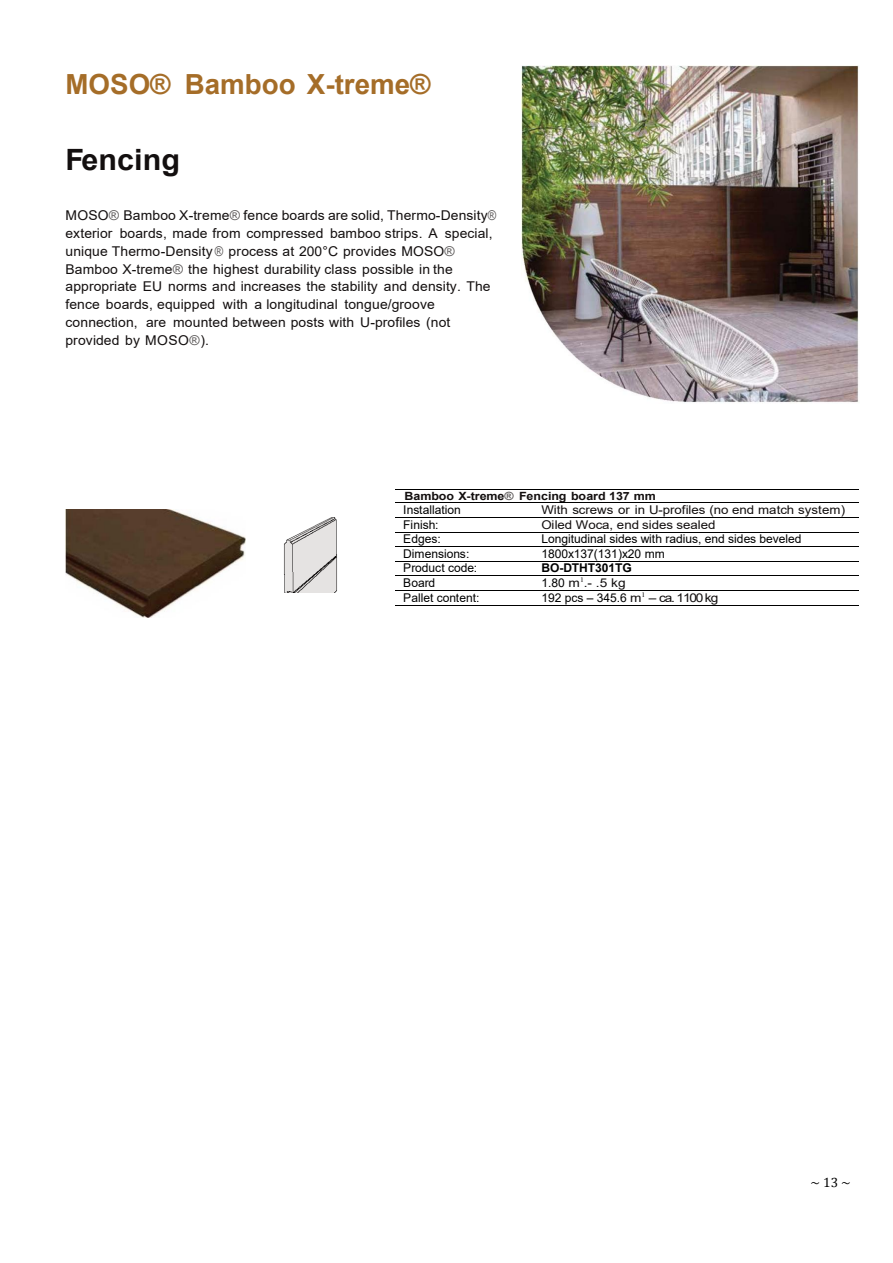
<style>
.page{position:relative;width:893px;height:1263px;background:#fff}
.page>*{position:absolute;margin:0;border:0;box-sizing:border-box;transform-origin:0 0}
.t1{font:700 29.4px "Arial";letter-spacing:.005em;color:#130f0f;scale:1.04 1}
.t2{font:700 27.75px "Arial";color:#a56d28}
.t3{font:13.5px/17.9px "Arial";letter-spacing:.01em;color:#130f0f}
.t4{font:13.5px "Cambria";color:#000}
.t5{font:12px "Arial";letter-spacing:-.005em;color:#000}
.t6{font:12px "Arial";color:#130f0f;scale:1.1 1}
.t7{font:700 12px "Arial";letter-spacing:-.005em;color:#000}
.t8{font:12px "Arial";color:#110e0e;scale:1.13 1}
.t9{font:700 11.4px "Arial";letter-spacing:-.005em;color:#130f0f;scale:1.1 1}
.s1{color:#5e5b5b}
.s2{color:#000}
.s3{font-style:inherit}
.s4{color:#110e0e}
</style>
<div class="page">
<hr style="left:395px;top:489px;width:124px;height:1px;background:#000">
<hr style="left:519px;top:489px;width:340px;height:1px;background:#000">
<hr style="left:395px;top:502px;width:138px;height:1px;background:#000">
<hr style="left:534px;top:502px;width:325px;height:1px;background:#000">
<hr style="left:395px;top:517px;width:138px;height:1px;background:#000">
<hr style="left:534px;top:517px;width:325px;height:1px;background:#000">
<hr style="left:395px;top:532px;width:138px;height:1px;background:#000">
<hr style="left:534px;top:532px;width:325px;height:1px;background:#000">
<hr style="left:395px;top:546px;width:138px;height:1px;background:#000">
<hr style="left:534px;top:546px;width:325px;height:1px;background:#000">
<hr style="left:395px;top:561px;width:138px;height:1px;background:#000">
<hr style="left:534px;top:561px;width:325px;height:1px;background:#000">
<hr style="left:395px;top:575px;width:138px;height:1px;background:#000">
<hr style="left:534px;top:575px;width:325px;height:1px;background:#000">
<hr style="left:395px;top:590px;width:138px;height:1px;background:#000">
<hr style="left:534px;top:590px;width:325px;height:1px;background:#000">
<hr style="left:395px;top:605px;width:138px;height:1px;background:#000">
<hr style="left:534px;top:605px;width:325px;height:1px;background:#000">
<img style="left:522px;top:65px;width:337px;height:338px">
<img style="left:65px;top:509px;width:180px;height:108px">
<img style="left:284px;top:518px;width:53px;height:75px">
<h2 class="t2" style="left:66px;top:64px;width:367px">MOSO® Bamboo X-treme®</h2>
<h1 class="t1" style="left:66px;top:139px;width:112px">Fencing</h1>
<p class="t3" style="left:65px;top:206px;width:432px">MOSO<span class="s1">®</span> Bamboo X-treme<span class="s1">®</span> fence boards are solid, Thermo-Density<span class="s1">® </span>exterior boards, made from compressed bamboo strips. A special, unique Thermo-Density <span class="s1">®</span> process at 200°C provides MOSO<span class="s1">® </span>Bamboo X-treme<span class="s1">®</span> the highest durability class possible in the appropriate EU norms and increases the stability and density. The fence boards, equipped with a longitudinal tongue/groove connection, are mounted between posts with U-profiles (not provided by MOSO<span class="s1">®</span>).</p>
<p class="t9" style="left:405px;top:488px;width:230px">Bamboo X-treme<span class="s1">®</span> Fencing board 137 mm</p>
<p class="t5" style="left:403px;top:502px;width:59px">Installation</p>
<p class="t6" style="left:541px;top:502px;width:278px">With screws or in U-profiles (no end match system)</p>
<p class="t5" style="left:403px;top:516px;width:37px">Finish:</p>
<p class="t6" style="left:541px;top:516px;width:160px">Oiled Woca, end sides sealed</p>
<p class="t5" style="left:403px;top:531px;width:39px">Edges:</p>
<p class="t5" style="left:541px;top:531px;width:262px">Longitudinal sides with radius, end sides beveled</p>
<p class="t5" style="left:403px;top:545px;width:68px">Dimensions:</p>
<p class="t5" style="left:541px;top:545px;width:125px">1800x137(131)x20 mm</p>
<p class="t5" style="left:403px;top:560px;width:76px">Product code:</p>
<p class="t7" style="left:541px;top:559px;width:92px">BO-DTHT301TG</p>
<p class="t5" style="left:403px;top:574px;width:34px">Board</p>
<p class="t8" style="left:541px;top:575px;width:76px"><span class="s2">1.80</span> m<sup>1</sup>.- .5 kg</p>
<p class="t5" style="left:403px;top:589px;width:78px">Pallet content:</p>
<p class="t5" style="left:541px;top:590px;width:178px">192 pcs <span class="s3">–</span> 345.6 <span class="s4">m</span><sup>1</sup> <span class="s4">–</span> <span class="s4">ca. 1100 kg</span></p>
<p class="t4" style="left:811px;top:1174px;width:42px">~ 13 ~</p>
</div>
